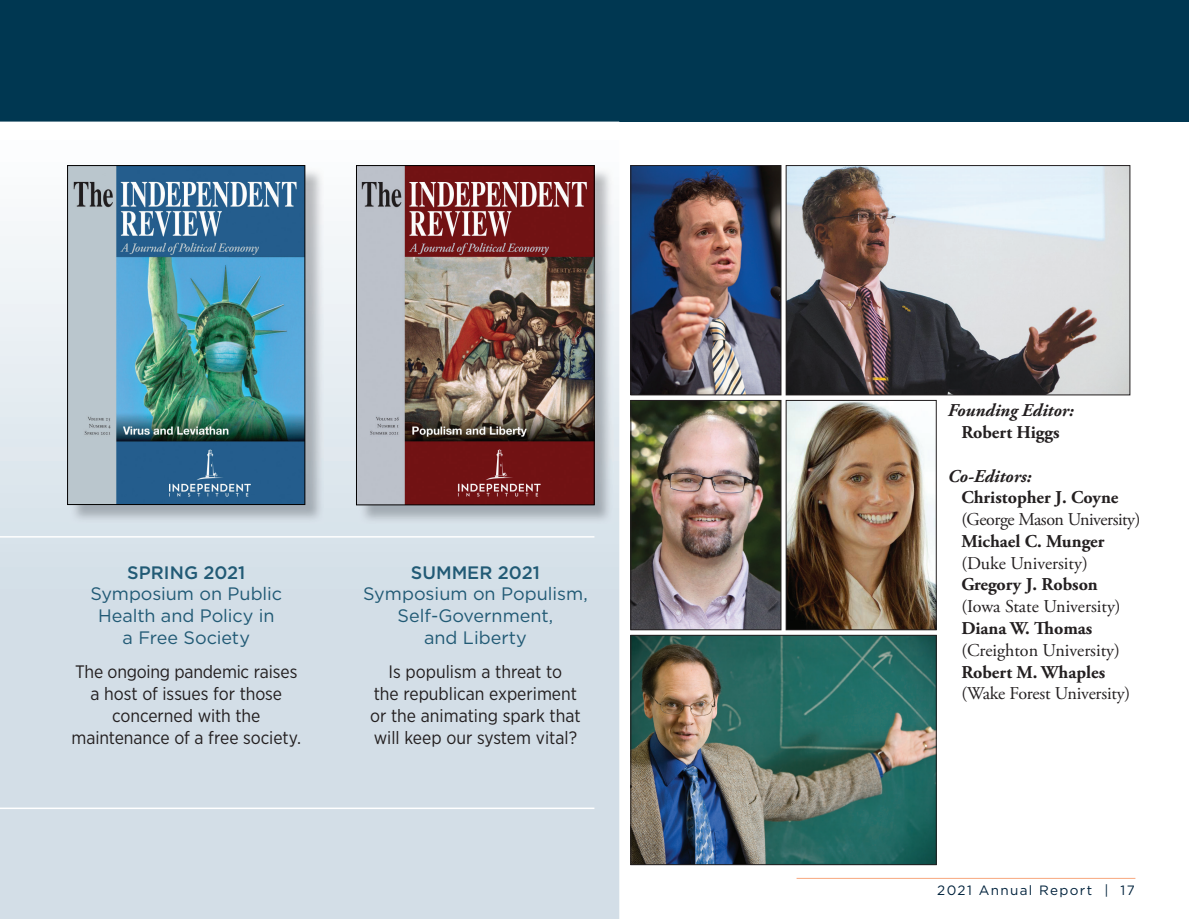
<style>
.page{position:relative;width:1189px;height:919px;background:#fff}
.page>*{position:absolute;margin:0;border:0;box-sizing:border-box;transform-origin:0 0}
.t1{font:18px/21.8px "Gotham Narrow";color:#231f20;text-align:center}
.t2{font:18px "Adobe Garamond Pro";letter-spacing:-.01em;color:#231f20}
.t3{font:18px/21.6px "Gotham";color:#215a75;text-align:center}
.t4{font:700 18px "Adobe Garamond Pro";color:#231f20}
.t5{font:italic 700 18px "Adobe Garamond Pro";color:#231f20}
.t6{font:500 18px "Gotham";color:#215a75}
.t7{font:13.5px "Gotham";letter-spacing:.1em;color:#00223c}
</style>
<div class="page">
<hr style="left:796px;top:877px;width:339px;height:1px;background:#f8a87e">
<div style="left:0;top:0;width:1188px;height:121px;background:#003751"></div>
<svg style="left:0;top:121px;width:619px;height:797px"></svg>
<img style="left:632px;top:167px;width:147px;height:226px">
<div style="left:630px;top:165px;width:151px;height:230px;border:1px solid #231f20"></div>
<img style="left:632px;top:402px;width:147px;height:225px">
<div style="left:630px;top:400px;width:151px;height:229px;border:1px solid #231f20"></div>
<img style="left:787px;top:402px;width:147px;height:225px">
<div style="left:785px;top:400px;width:151px;height:229px;border:1px solid #231f20"></div>
<img style="left:787px;top:167px;width:340px;height:226px">
<div style="left:785px;top:165px;width:344px;height:230px;border:1px solid #231f20"></div>
<img style="left:632px;top:636px;width:302px;height:226px">
<div style="left:630px;top:634px;width:306px;height:230px;border:1px solid #231f20"></div>
<img style="left:69px;top:167px;width:255px;height:356px">
<img style="left:69px;top:167px;width:234px;height:335px">
<div style="left:67px;top:165px;width:238px;height:339px;border:1px solid #010000"></div>
<img style="left:358px;top:167px;width:255px;height:356px">
<img style="left:358px;top:167px;width:234px;height:336px">
<div style="left:356px;top:165px;width:238px;height:340px;border:1px solid #010000"></div>
<hr style="left:0;top:536px;width:594px;height:1px;background:#fff">
<hr style="left:0;top:807px;width:594px;height:1px;background:#fff">
<p class="t6" style="left:127px;top:560px;width:120px">SPRING 2021</p>
<p class="t3" style="left:90px;top:582px;width:193px">Symposium on Public<br>Health and Policy in<br>a Free Society</p>
<p class="t1" style="left:71px;top:660px;width:231px">The ongoing pandemic raises a host of issues for those concerned with the maintenance of a free society.</p>
<p class="t6" style="left:411px;top:560px;width:130px">SUMMER 2021</p>
<p class="t3" style="left:363px;top:582px;width:226px">Symposium on Populism,<br>Self-Government,<br>and Liberty</p>
<p class="t1" style="left:370px;top:660px;width:212px">Is populism a threat to<br>the republican experiment or the animating spark that will keep our system vital?</p>
<p class="t5" style="left:947px;top:400px;width:127px">Founding Editor:</p>
<p class="t4" style="left:961px;top:421px;width:100px">Robert Higgs</p>
<p class="t5" style="left:947px;top:465px;width:85px">Co-Editors:</p>
<p class="t4" style="left:961px;top:487px;width:159px">Christopher J. Coyne</p>
<p class="t2" style="left:961px;top:508px;width:181px">(George Mason University)</p>
<p class="t4" style="left:961px;top:530px;width:145px">Michael C. Munger</p>
<p class="t2" style="left:961px;top:552px;width:128px">(Duke University)</p>
<p class="t4" style="left:961px;top:574px;width:138px">Gregory J. Robson</p>
<p class="t2" style="left:961px;top:595px;width:161px">(Iowa State University)</p>
<p class="t4" style="left:961px;top:617px;width:70px">Diana W.</p>
<p class="t4" style="left:1053px;top:617px;width:40px">omas</p>
<p class="t2" style="left:961px;top:639px;width:160px">(Creighton University)</p>
<p class="t4" style="left:961px;top:661px;width:145px">Robert M. Whaples</p>
<p class="t2" style="left:961px;top:682px;width:170px">(Wake Forest University)</p>
<p class="t7" style="left:937px;top:881px;width:199px">2021 Annual Report | 17</p>
</div>
